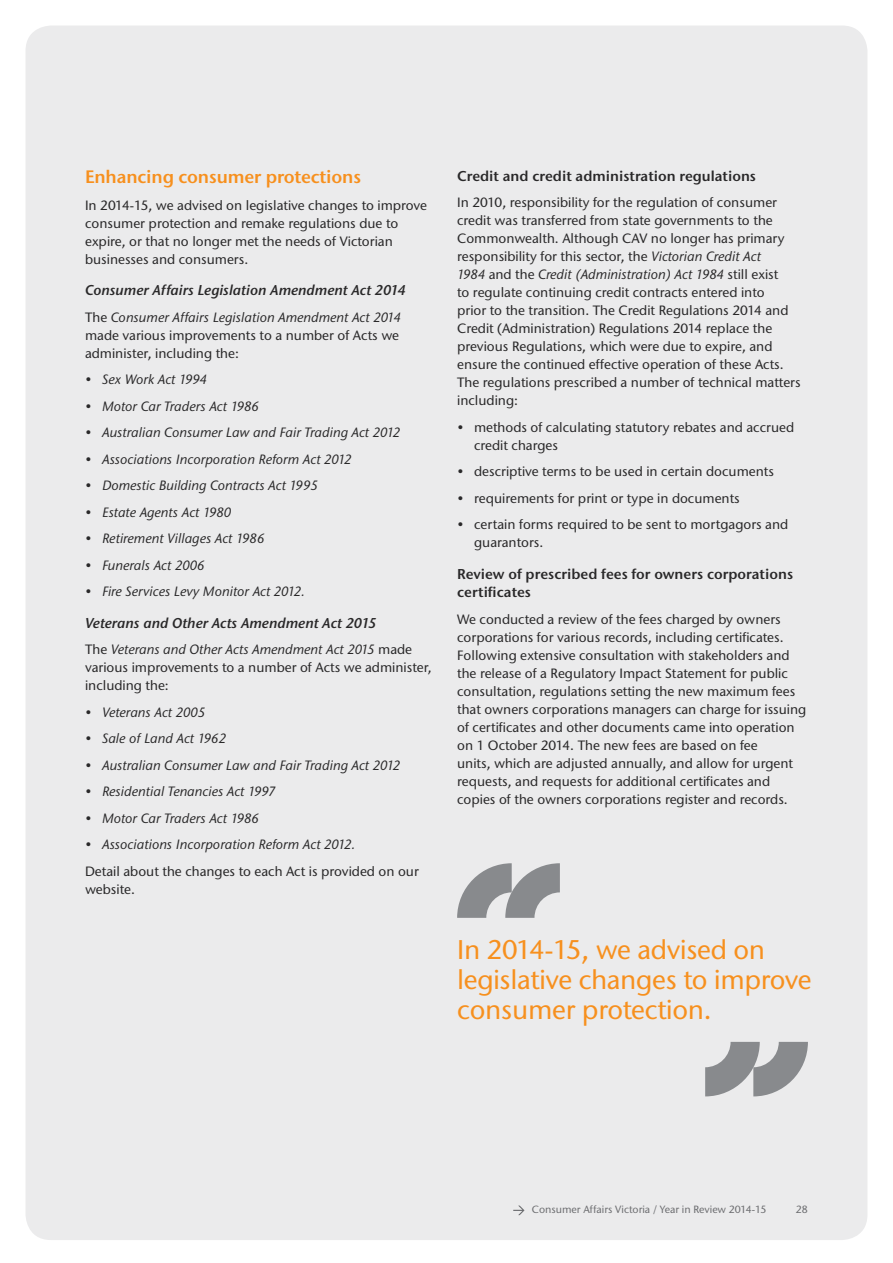
<style>
.page{position:relative;width:893px;height:1263px;background:#fff}
.page>*{position:absolute;margin:0;border:0;box-sizing:border-box;transform-origin:0 0}
.t1{font:500 27px/30px "Stone Sans ITC Std";letter-spacing:-.01em;color:#f7901e}
.t2{font:600 18px "Stone Sans ITC Std";letter-spacing:-.01em;color:#f7901e}
.t3{font:600 14.25px/18.8px "Stone Sans ITC Std";color:#292829}
.H5_italic{font:italic 600 14.25px "Stone Sans ITC Std";color:#292829}
.Body{font:500 13.5px/18px "Stone Sans ITC Std";color:#292829}
.t4{font:italic 500 13.5px "Stone Sans ITC Std";color:#292829}
.t5{font:500 10.5px "Stone Sans ITC Std";color:#6d6e71}
.s1{font-style:italic}
.s2{font-style:normal}
</style>
<div class="page">
<div style="left:26px;top:26px;width:841px;height:1214px;background:#ebebec;border-radius:26px"></div>
<svg style="left:457px;top:863px;width:103px;height:55px"></svg>
<svg style="left:705px;top:1042px;width:103px;height:54px"></svg>
<svg style="left:513px;top:1205px;width:11px;height:10px"></svg>
<h4 class="t2" style="left:85px;top:166px;width:278px">Enhancing consumer protections</h4>
<p class="Body" style="left:85px;top:196px;width:343px">In 2014-15, we advised on legislative changes to improve consumer protection and remake regulations due to expire, or that no longer met the needs of Victorian businesses and consumers.</p>
<h5 class="H5_italic" style="left:85px;top:282px;width:322px">Consumer Affairs Legislation Amendment Act 2014</h5>
<p class="Body" style="left:85px;top:308px;width:317px">The <span class="s1">Consumer Affairs Legislation Amendment Act 2014 </span>made various improvements to a number of Acts we administer, including the:</p>
<p class="t4" style="left:85px;top:371px;width:123px"><span class="s2">•</span> Sex Work Act 1994</p>
<p class="t4" style="left:85px;top:398px;width:175px"><span class="s2">•</span> Motor Car Traders Act 1986</p>
<p class="t4" style="left:85px;top:424px;width:317px"><span class="s2">•</span> Australian Consumer Law and Fair Trading Act 2012</p>
<p class="t4" style="left:85px;top:451px;width:268px"><span class="s2">•</span> Associations Incorporation Reform Act 2012</p>
<p class="t4" style="left:85px;top:477px;width:234px"><span class="s2">•</span> Domestic Building Contracts Act 1995</p>
<p class="t4" style="left:85px;top:504px;width:148px"><span class="s2">•</span> Estate Agents Act 1980</p>
<p class="t4" style="left:85px;top:530px;width:181px"><span class="s2">•</span> Retirement Villages Act 1986</p>
<p class="t4" style="left:85px;top:557px;width:121px"><span class="s2">•</span> Funerals Act 2006</p>
<p class="t4" style="left:85px;top:583px;width:222px"><span class="s2">•</span> Fire Services Levy Monitor Act 2012.</p>
<h5 class="H5_italic" style="left:85px;top:614px;width:293px">Veterans and Other Acts Amendment Act 2015</h5>
<p class="Body" style="left:85px;top:641px;width:348px">The <span class="s1">Veterans and Other Acts Amendment Act 2015</span> made various improvements to a number of Acts we administer, including the:</p>
<p class="t4" style="left:85px;top:704px;width:122px"><span class="s2">•</span> Veterans Act 2005</p>
<p class="t4" style="left:85px;top:730px;width:143px"><span class="s2">•</span> Sale of Land Act 1962</p>
<p class="t4" style="left:85px;top:757px;width:317px"><span class="s2">•</span> Australian Consumer Law and Fair Trading Act 2012</p>
<p class="t4" style="left:85px;top:783px;width:192px"><span class="s2">•</span> Residential Tenancies Act 1997</p>
<p class="t4" style="left:85px;top:810px;width:175px"><span class="s2">•</span> Motor Car Traders Act 1986</p>
<p class="t4" style="left:85px;top:836px;width:272px"><span class="s2">•</span> Associations Incorporation Reform Act 2012.</p>
<p class="Body" style="left:85px;top:862px;width:335px">Detail about the changes to each Act is provided on our website.</p>
<h5 class="t3" style="left:457px;top:166px;width:300px">Credit and credit administration regulations</h5>
<p class="Body" style="left:457px;top:193px;width:345px">In 2010, responsibility for the regulation of consumer credit was transferred from state governments to the Commonwealth. Although CAV no longer has primary responsibility for this sector, the <span class="s1">Victorian Credit Act<br>1984</span> and the <span class="s1">Credit (Administration) Act 1984</span> still exist<br>to regulate continuing credit contracts entered into<br>prior to the transition. The Credit Regulations 2014 and Credit (Administration) Regulations 2014 replace the previous Regulations, which were due to expire, and ensure the continued effective operation of these Acts.<br>The regulations prescribed a number of technical matters including:</p>
<p class="Body" style="left:474px;top:418px;width:322px;text-indent:-17px">• methods of calculating statutory rebates and accrued credit charges</p>
<p class="Body" style="left:457px;top:462px;width:318px">• descriptive terms to be used in certain documents</p>
<p class="Body" style="left:457px;top:489px;width:284px">• requirements for print or type in documents</p>
<p class="Body" style="left:474px;top:515px;width:316px;text-indent:-17px">• certain forms required to be sent to mortgagors and guarantors.</p>
<h5 class="t3" style="left:457px;top:564px;width:337px">Review of prescribed fees for owners corporations certificates</h5>
<p class="Body" style="left:457px;top:610px;width:351px">We conducted a review of the fees charged by owners corporations for various records, including certificates.<br>Following extensive consultation with stakeholders and the release of a Regulatory Impact Statement for public consultation, regulations setting the new maximum fees that owners corporations managers can charge for issuing of certificates and other documents came into operation on 1 October 2014. The new fees are based on fee<br>units, which are adjusted annually, and allow for urgent requests, and requests for additional certificates and copies of the owners corporations register and records.</p>
<h1 class="t1" style="left:457px;top:934px;width:356px">In 2014-15, we advised on legislative changes to improve consumer protection.</h1>
<p class="t5" style="left:532px;top:1203px;width:236px">Consumer Affairs Victoria / Year in Review 2014-15</p>
<p class="t5" style="left:796px;top:1203px;width:14px">28</p>
</div>
